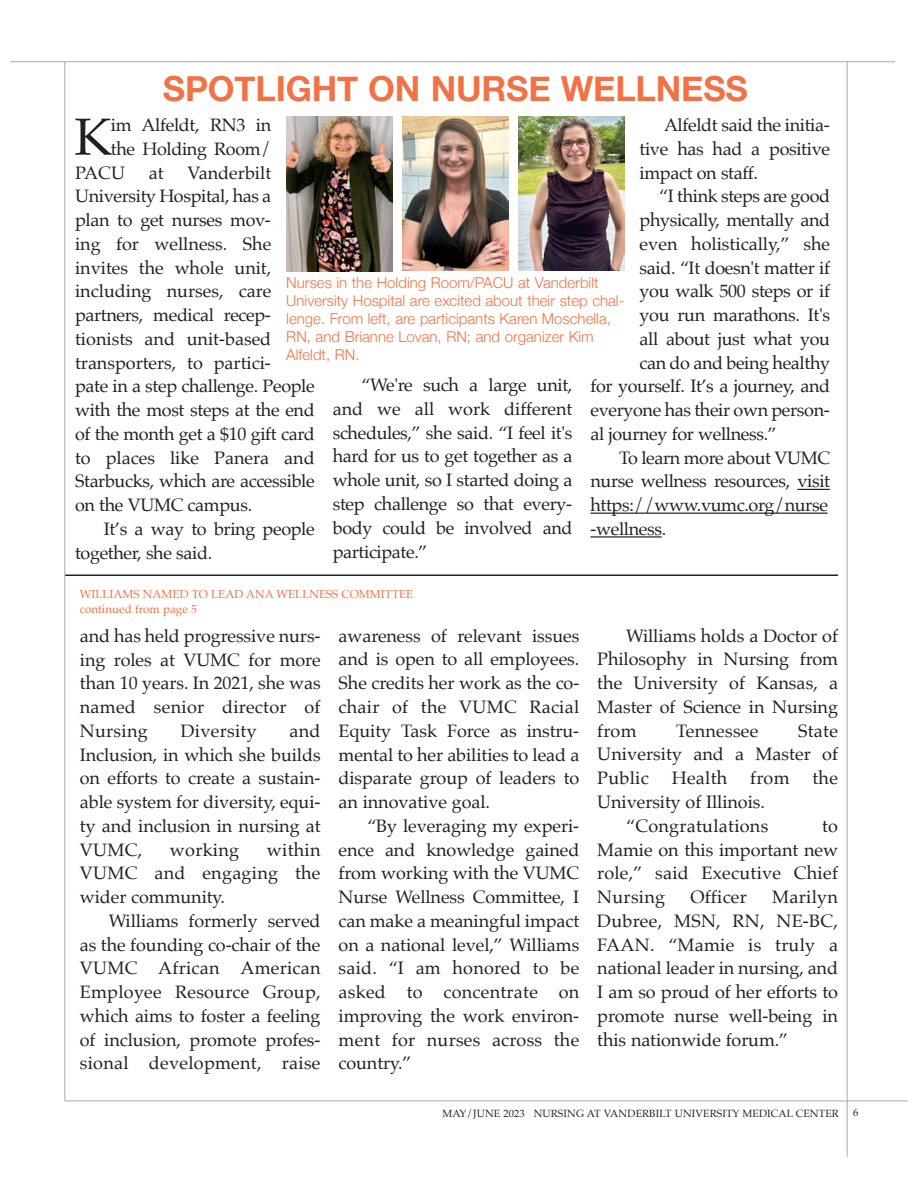
<style>
.page{position:relative;width:918px;height:1188px;background:#fff}
.page>*{position:absolute;margin:0;border:0;box-sizing:border-box;transform-origin:0 0}
.t1{font:52.2px "Palatino";color:#231f20}
.t2{font:700 34.5px "Helvetica Neue";letter-spacing:-.005em;color:#f17246}
.t3{font:18px/23.7px "Palatino";letter-spacing:-.005em;color:#231f20;text-align:justify}
.t4{font:18px "Palatino";letter-spacing:.015em;color:#231f20}
.t5{font:300 15px/18px "Helvetica Neue";color:#f17246}
.t6{font:11.7px/15.3px "Palatino";color:#f17246}
.t7{font:10.5px "Palatino";letter-spacing:.01em;color:#231f20}
</style>
<div class="page">
<hr style="left:65px;top:1101px;width:843px;height:1px;background:#a8a9ad">
<hr style="left:10px;top:61px;width:885px;height:1px;background:#a8a9ad">
<hr style="left:65px;top:62px;width:1px;height:1039px;background:#a8a9ad">
<hr style="left:847px;top:62px;width:1px;height:1095px;background:#a8a9ad">
<hr style="left:797px;top:489px;width:33px;height:1px;background:#231f20">
<hr style="left:590px;top:513px;width:238px;height:1px;background:#231f20">
<hr style="left:590px;top:536px;width:72px;height:2px;background:#231f20">
<img style="left:286px;top:116px;width:106px;height:156px">
<img style="left:402px;top:116px;width:106px;height:154px">
<img style="left:519px;top:116px;width:106px;height:155px">
<hr style="left:65px;top:574px;width:773px;height:2px;background:#231f20">
<h2 class="t2" style="left:163px;top:67px;width:587px">SPOTLIGHT ON NURSE WELLNESS</h2>
<p class="t3" style="left:640px;top:114px;width:192px;text-indent:24px">Alfeldt said the initia&shy;tive has had a positive impact on staff.</p>
<p class="t3" style="left:659px;top:186px;width:173px">“I think steps are good</p>
<p class="t3" style="left:640px;top:209px;width:192px">physically, mentally and</p>
<p class="t3" style="left:640px;top:233px;width:192px">even holistically,” she</p>
<p class="t3" style="left:640px;top:257px;width:192px">said. “It doesn't matter if</p>
<p class="t3" style="left:640px;top:281px;width:192px">you walk 500 steps or if</p>
<p class="t3" style="left:640px;top:304px;width:192px">you run marathons. It's</p>
<p class="t3" style="left:640px;top:328px;width:192px">all about just what you</p>
<p class="t3" style="left:640px;top:352px;width:192px">can do and being healthy</p>
<p class="t3" style="left:590px;top:376px;width:241px">for yourself. It’s a journey, and</p>
<p class="t3" style="left:590px;top:399px;width:241px">everyone has their own person-</p>
<p class="t3" style="left:590px;top:423px;width:188px">al journey for wellness.”</p>
<p class="t3" style="left:619px;top:447px;width:212px">To learn more about VUMC</p>
<p class="t3" style="left:590px;top:471px;width:241px">nurse wellness resources, visit</p>
<p class="t3" style="left:590px;top:494px;width:239px">https://www.vumc.org/nurse</p>
<p class="t3" style="left:590px;top:518px;width:77px">-wellness.</p>
<h1 class="t1" style="left:74px;top:112px;width:39px">K</h1>
<p class="t3" style="left:111px;top:114px;width:162px">im Alfeldt, RN3 in</p>
<p class="t3" style="left:111px;top:138px;width:162px">the Holding Room/</p>
<p class="t3" style="left:75px;top:162px;width:51px">PACU</p>
<p class="t3" style="left:149px;top:162px;width:16px">at</p>
<p class="t3" style="left:75px;top:162px;width:241px;text-align:left;text-indent:112px">Vanderbilt<br>University Hospital, has a<br>plan to get nurses mov-<br>ing for wellness. She invites the whole unit, including nurses, care partners, medical recep&shy;tionists and unit-based transporters, to partici-<br>pate in a step challenge. People with the most steps at the end of the month get a $10 gift card to places like Panera and<br>Starbucks, which are accessible on the VUMC campus.</p>
<p class="t3" style="left:75px;top:518px;width:241px;text-indent:29px">It’s a way to bring people together, she said.</p>
<p class="t5" style="left:286px;top:274px;width:339px">Nurses in the Holding Room/PACU at Vanderbilt University Hospital are excited about their step chal&shy;lenge. From left, are participants Karen Moschella, RN, and Brianne Lovan, RN; and organizer Kim Alfeldt, RN.</p>
<p class="t3" style="left:333px;top:374px;width:241px;text-indent:29px">“We're such a large unit, and we all work different schedules,” she said. “I feel it's hard for us to get together as a whole unit, so I started doing a step challenge so that every&shy;body could be involved and participate.”</p>
<p class="t6" style="left:80px;top:587px;width:335px">WILLIAMS NAMED TO LEAD ANA WELLNESS COMMITTEE continued from page 5</p>
<p class="t3" style="left:80px;top:625px;width:242px">and has held progressive nurs&shy;ing roles at VUMC for more than 10 years. In 2021, she was named senior director of Nursing</p>
<p class="t3" style="left:80px;top:720px;width:242px;text-indent:210px">and Inclusion, in which she builds on efforts to create a sustain&shy;able system for diversity, equi&shy;ty and inclusion in nursing at VUMC,</p>
<p class="t4" style="left:181px;top:722px;width:77px">Diversity</p>
<p class="t3" style="left:80px;top:839px;width:242px;text-indent:187px">within VUMC and engaging the wider community.</p>
<p class="t3" style="left:80px;top:910px;width:242px;text-indent:29px">Williams formerly served as the founding co-chair of the VUMC African American Employee Resource Group, which aims to foster a feeling of inclusion, promote profes&shy;sional development, raise</p>
<p class="t4" style="left:170px;top:841px;width:71px">working</p>
<p class="t3" style="left:339px;top:625px;width:242px">awareness of relevant issues and is open to all employees.<br>She credits her work as the co&shy;chair of the VUMC Racial Equity Task Force as instru&shy;mental to her abilities to lead a disparate group of leaders to an innovative goal.</p>
<p class="t3" style="left:339px;top:815px;width:242px;text-indent:29px">“By leveraging my experi&shy;ence and knowledge gained from working with the VUMC Nurse Wellness Committee, I can make a meaningful impact on a national level,” Williams said. “I am honored to be asked to concentrate on improving the work environ&shy;ment for nurses across the country.”</p>
<p class="t3" style="left:597px;top:625px;width:242px;text-indent:29px">Williams holds a Doctor of Philosophy in Nursing from the University of Kansas, a Master of Science in Nursing from</p>
<p class="t3" style="left:597px;top:720px;width:242px;text-indent:201px">State University and a Master of Public</p>
<p class="t4" style="left:676px;top:722px;width:84px">Tennessee</p>
<p class="t3" style="left:672px;top:767px;width:57px">Health</p>
<p class="t3" style="left:750px;top:767px;width:41px">from</p>
<p class="t3" style="left:813px;top:767px;width:27px">the</p>
<p class="t3" style="left:597px;top:791px;width:173px;text-align:right">University of Illinois. “Congratulations</p>
<p class="t3" style="left:597px;top:815px;width:242px;text-indent:225px">to Mamie on this important new role,” said Executive Chief Nursing</p>
<p class="t3" style="left:597px;top:886px;width:242px;text-indent:175px">Marilyn Dubree, MSN, RN, NE-BC, FAAN. “Mamie is truly a national leader in nursing, and I am so proud of her efforts to promote nurse well-being in this nationwide forum.”</p>
<p class="t4" style="left:691px;top:888px;width:58px">Officer</p>
<p class="t7" style="left:442px;top:1108px;width:398px">MAY/JUNE 2023 NURSING AT VANDERBILT UNIVERSITY MEDICAL CENTER</p>
<p class="t7" style="left:853px;top:1108px;width:7px">6</p>
</div>
